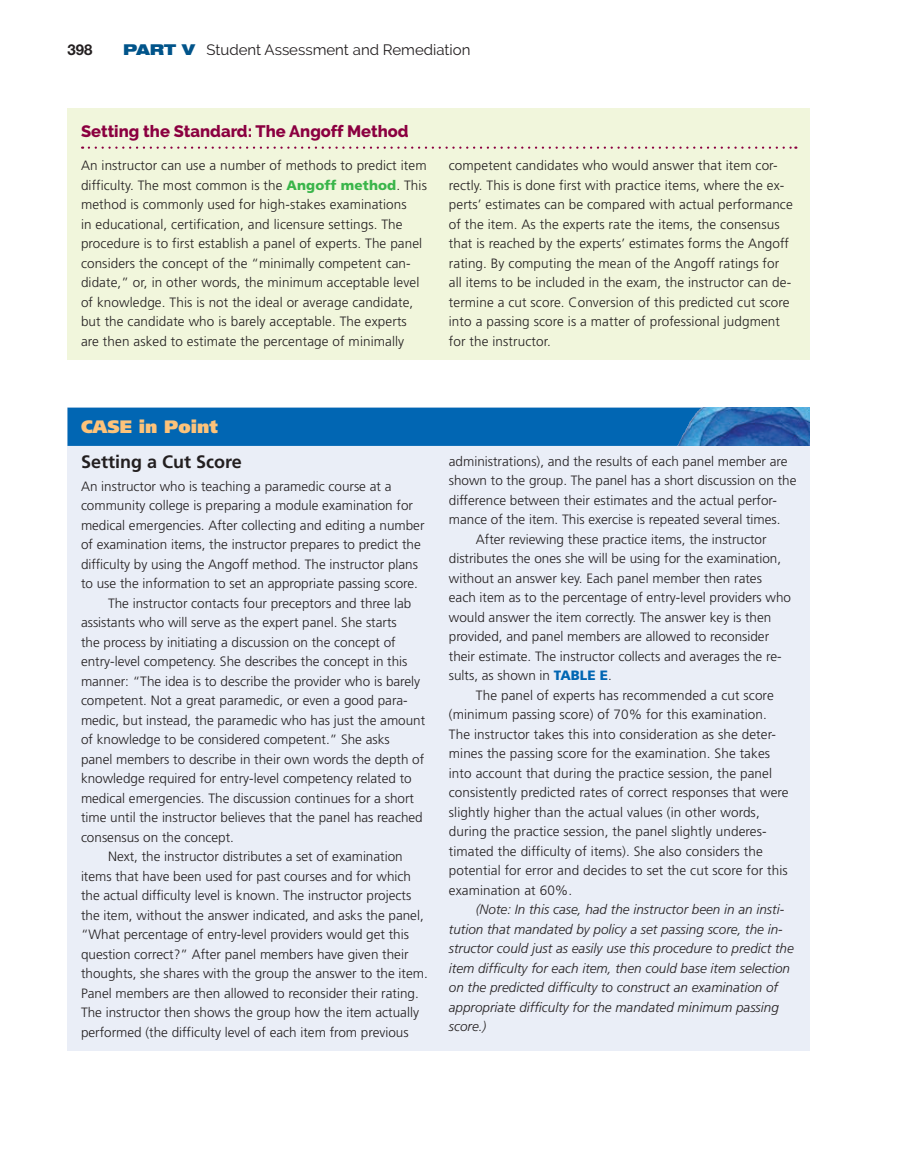
<style>
.page{position:relative;width:918px;height:1175px;background:#fff}
.page>*{position:absolute;margin:0;border:0;box-sizing:border-box;transform-origin:0 0}
.t1{font:700 18px "Frutiger LT Std";color:#231f20}
.t2{font:900 18px "Frutiger LT Std";color:#fdc37a}
.t3{font:800 16.5px "Raleway";color:#8b0040}
.t4{font:15px "Raleway";color:#231f20}
.t5{font:700 15px "Helvetica Neue LT Std";color:#231f20}
.t6{font:300 13.5px/19.5px "Frutiger LT Std";color:#231f20}
.t7{font:italic 300 13.5px/19.5px "Frutiger LT Std";color:#231f20}
.s1{font-family:"Helvetica Neue LT Std";font-weight:900;font-stretch:expanded;color:#01548a}
.s2{font-weight:900;color:#3ab54a}
.s3{font-weight:900;color:#0166b3}
</style>
<div class="page">
<div style="left:68px;top:108px;width:742px;height:251px;background:#f1f6dc"></div>
<svg style="left:89px;top:146px;width:707px;height:3px"></svg>
<div style="left:68px;top:407px;width:742px;height:643px;background:#eaeef7"></div>
<div style="left:68px;top:407px;width:742px;height:39px;background:#0166b3"></div>
<img style="left:659px;top:407px;width:151px;height:39px">
<p class="t5" style="left:68px;top:40px;width:27px">398</p>
<p class="t4" style="left:123px;top:41px;width:349px"><span class="s1">PART V</span> Student Assessment and Remediation</p>
<p class="t3" style="left:81px;top:122px;width:329px">Setting the Standard: The Angoff Method</p>
<p class="t6" style="left:81px;top:156px;width:347px">An instructor can use a number of methods to predict item difficulty. The most common is the <span class="s2">Angoff method</span>. This method is commonly used for high-stakes examinations<br>in educational, certification, and licensure settings. The procedure is to first establish a panel of experts. The panel considers the concept of the “minimally competent can&shy;didate,” or, in other words, the minimum acceptable level of knowledge. This is not the ideal or average candidate, but the candidate who is barely acceptable. The experts are then asked to estimate the percentage of minimally</p>
<p class="t6" style="left:449px;top:156px;width:345px">competent candidates who would answer that item cor&shy;rectly. This is done first with practice items, where the ex&shy;perts’ estimates can be compared with actual performance of the item. As the experts rate the items, the consensus that is reached by the experts’ estimates forms the Angoff rating. By computing the mean of the Angoff ratings for all items to be included in the exam, the instructor can de&shy;termine a cut score. Conversion of this predicted cut score into a passing score is a matter of professional judgment for the instructor.</p>
<h1 class="t2" style="left:81px;top:416px;width:138px">CASE in Point</h1>
<h1 class="t1" style="left:81px;top:451px;width:162px">Setting a Cut Score</h1>
<p class="t6" style="left:81px;top:476px;width:312px">An instructor who is teaching a paramedic course at a</p>
<p class="t6" style="left:81px;top:496px;width:334px">community college is preparing a module examination for</p>
<p class="t6" style="left:81px;top:515px;width:345px">medical emergencies. After collecting and editing a number</p>
<p class="t6" style="left:81px;top:535px;width:341px">of examination items, the instructor prepares to predict the</p>
<p class="t6" style="left:81px;top:554px;width:339px">difficulty by using the Angoff method. The instructor plans</p>
<p class="t6" style="left:81px;top:574px;width:339px">to use the information to set an appropriate passing score.</p>
<p class="t6" style="left:108px;top:593px;width:305px">The instructor contacts four preceptors and three lab</p>
<p class="t6" style="left:81px;top:613px;width:317px">assistants who will serve as the expert panel. She starts</p>
<p class="t6" style="left:81px;top:632px;width:316px">the process by initiating a discussion on the concept of</p>
<p class="t6" style="left:81px;top:652px;width:328px">entry-level competency. She describes the concept in this</p>
<p class="t6" style="left:81px;top:671px;width:341px">manner: “The idea is to describe the provider who is barely</p>
<p class="t6" style="left:81px;top:691px;width:328px">competent. Not a great paramedic, or even a good para-</p>
<p class="t6" style="left:81px;top:710px;width:346px">medic, but instead, the paramedic who has just the amount</p>
<p class="t6" style="left:81px;top:730px;width:310px">of knowledge to be considered competent.” She asks</p>
<p class="t6" style="left:81px;top:749px;width:345px">panel members to describe in their own words the depth of</p>
<p class="t6" style="left:81px;top:769px;width:332px">knowledge required for entry-level competency related to</p>
<p class="t6" style="left:81px;top:788px;width:335px">medical emergencies. The discussion continues for a short</p>
<p class="t6" style="left:81px;top:808px;width:343px">time until the instructor believes that the panel has reached</p>
<p class="t6" style="left:81px;top:827px;width:155px">consensus on the concept.</p>
<p class="t6" style="left:108px;top:847px;width:296px">Next, the instructor distributes a set of examination</p>
<p class="t6" style="left:81px;top:866px;width:332px">items that have been used for past courses and for which</p>
<p class="t6" style="left:81px;top:885px;width:332px">the actual difficulty level is known. The instructor projects</p>
<p class="t6" style="left:81px;top:905px;width:344px">the item, without the answer indicated, and asks the panel,</p>
<p class="t6" style="left:81px;top:924px;width:330px">“What percentage of entry-level providers would get this</p>
<p class="t6" style="left:81px;top:944px;width:329px">question correct?” After panel members have given their</p>
<p class="t6" style="left:81px;top:963px;width:348px">thoughts, she shares with the group the answer to the item.</p>
<p class="t6" style="left:81px;top:983px;width:339px">Panel members are then allowed to reconsider their rating.</p>
<p class="t6" style="left:81px;top:1002px;width:340px">The instructor then shows the group how the item actually</p>
<p class="t6" style="left:81px;top:1022px;width:329px">performed (the difficulty level of each item from previous</p>
<p class="t6" style="left:449px;top:451px;width:340px">administrations), and the results of each panel member are</p>
<p class="t6" style="left:449px;top:471px;width:349px">shown to the group. The panel has a short discussion on the</p>
<p class="t6" style="left:449px;top:490px;width:330px">difference between their estimates and the actual perfor-</p>
<p class="t6" style="left:449px;top:510px;width:333px">mance of the item. This exercise is repeated several times.</p>
<p class="t6" style="left:476px;top:529px;width:292px">After reviewing these practice items, the instructor</p>
<p class="t6" style="left:449px;top:549px;width:334px">distributes the ones she will be using for the examination,</p>
<p class="t6" style="left:449px;top:568px;width:315px">without an answer key. Each panel member then rates</p>
<p class="t6" style="left:449px;top:588px;width:344px">each item as to the percentage of entry-level providers who</p>
<p class="t6" style="left:449px;top:607px;width:324px">would answer the item correctly. The answer key is then</p>
<p class="t6" style="left:449px;top:627px;width:322px">provided, and panel members are allowed to reconsider</p>
<p class="t6" style="left:449px;top:646px;width:334px">their estimate. The instructor collects and averages the re-</p>
<p class="t6" style="left:449px;top:666px;width:164px">sults, as shown in <span class="s3">TABLE E</span>.</p>
<p class="t6" style="left:476px;top:685px;width:299px">The panel of experts has recommended a cut score</p>
<p class="t6" style="left:449px;top:705px;width:320px">(minimum passing score) of 70% for this examination.</p>
<p class="t6" style="left:449px;top:724px;width:329px">The instructor takes this into consideration as she deter-</p>
<p class="t6" style="left:449px;top:744px;width:323px">mines the passing score for the examination. She takes</p>
<p class="t6" style="left:449px;top:763px;width:325px">into account that during the practice session, the panel</p>
<p class="t6" style="left:449px;top:783px;width:341px">consistently predicted rates of correct responses that were</p>
<p class="t6" style="left:449px;top:802px;width:312px">slightly higher than the actual values (in other words,</p>
<p class="t6" style="left:449px;top:822px;width:319px">during the practice session, the panel slightly underes-</p>
<p class="t6" style="left:449px;top:841px;width:315px">timated the difficulty of items). She also considers the</p>
<p class="t6" style="left:449px;top:861px;width:341px">potential for error and decides to set the cut score for this</p>
<p class="t6" style="left:449px;top:880px;width:125px">examination at 60%.</p>
<p class="t7" style="left:449px;top:900px;width:347px;text-indent:27px">(Note: In this case, had the instructor been in an insti&shy;tution that mandated by policy a set passing score, the in&shy;structor could just as easily use this procedure to predict the item difficulty for each item, then could base item selection on the predicted difficulty to construct an examination of appropriate difficulty for the mandated minimum passing score.)</p>
</div>
